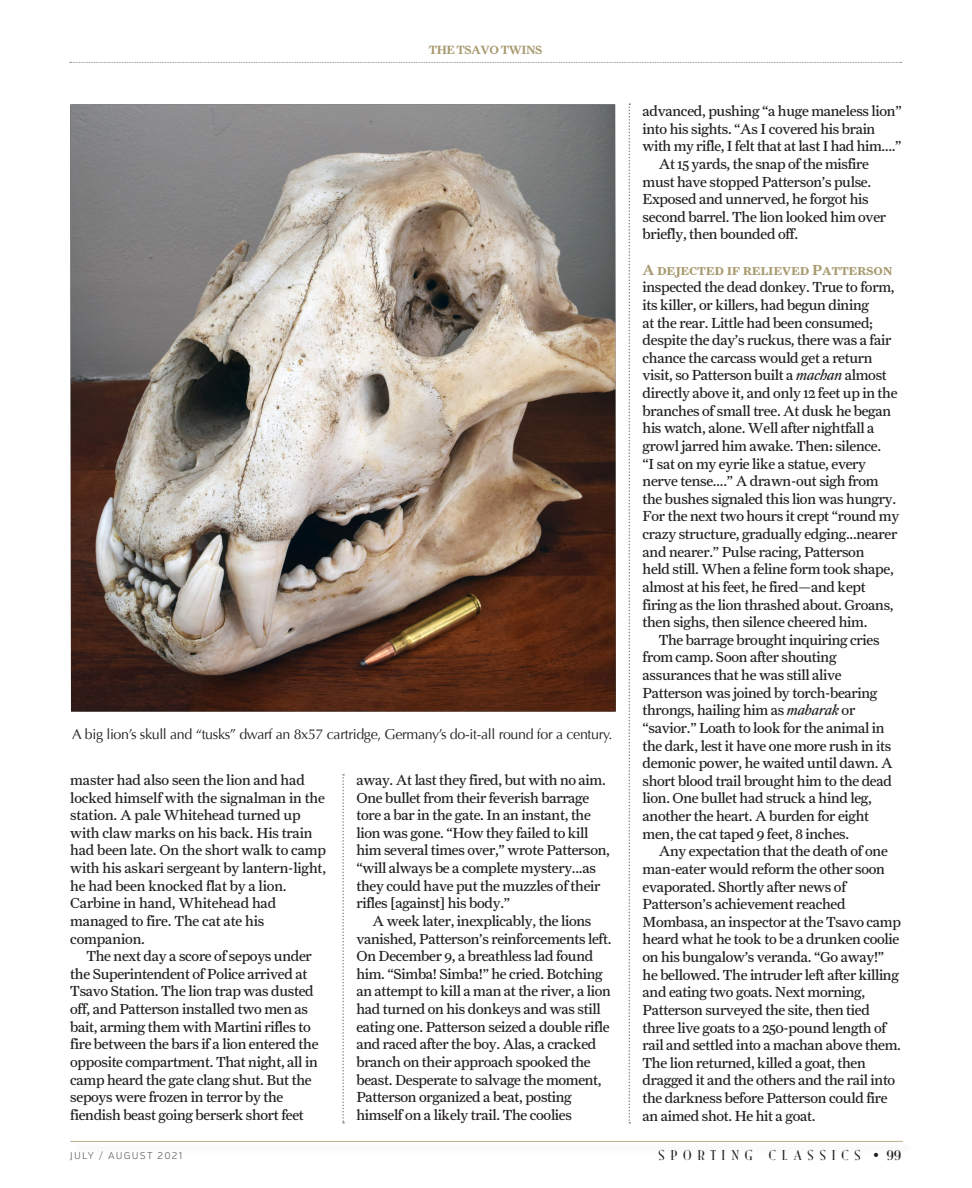
<style>
.page{position:relative;width:972px;height:1188px;background:#fff}
.page>*{position:absolute;margin:0;border:0;box-sizing:border-box;transform-origin:0 0}
.t1{font:15px "Mona Lisa Solid";letter-spacing:.4em;color:#231f20}
.BODY_-SINGLE_LINE_CO{font:14.7px/17.7px "Farnham Text";letter-spacing:-.02em;color:#231f20}
.no_indent__PARA{font:14.7px/17.5px "Farnham Text";letter-spacing:-.02em;color:#231f20}
.t2{font:14.25px "Optima";letter-spacing:-.025em;color:#231f20}
.SC_MonaLisa{font:12px "Farnham Text Semi Bold SC";letter-spacing:-.04em;color:#a7996e}
.t3{font:300 9.75px "Verb";letter-spacing:.125em;color:#57585a}
.s1{font-family:"Farnham Text Semi Bold SC";color:#a7996e}
.s2{font-style:italic}
.s3{font-size:19.5px}
</style>
<div class="page">
<div style="left:71px;top:1142px;width:844px;height:13px;background:#fbfbfb"></div>
<hr style="left:70px;top:1141px;width:833px;height:1px;background:#a7996e">
<svg style="left:70px;top:62px;width:832px;height:1px"></svg>
<img style="left:70px;top:105px;width:546px;height:606px">
<svg style="left:342px;top:774px;width:2px;height:349px"></svg>
<svg style="left:629px;top:103px;width:1px;height:1021px"></svg>
<p class="SC_MonaLisa" style="left:429px;top:42px;width:115px">THE TSAVO TWINS</p>
<p class="t2" style="left:72px;top:726px;width:542px">A big lion’s skull and “tusks” dwarf an 8x57 cartridge, Germany’s do-it-all round for a century.</p>
<p class="BODY_-SINGLE_LINE_CO" style="left:70px;top:771px;width:257px">master had also seen the lion and had locked himself with the signalman in the station. A pale Whitehead turned up with claw marks on his back. His train had been late. On the short walk to camp with his askari sergeant by lantern-light, he had been knocked flat by a lion.<br>Carbine in hand, Whitehead had managed to fire. The cat ate his companion.</p>
<p class="BODY_-SINGLE_LINE_CO" style="left:70px;top:947px;width:250px;text-indent:16px">The next day a score of sepoys under the Superintendent of Police arrived at Tsavo Station. The lion trap was dusted off, and Patterson installed two men as bait, arming them with Martini rifles to fire between the bars if a lion entered the opposite compartment. That night, all in camp heard the gate clang shut. But the sepoys were frozen in terror by the fiendish beast going berserk short feet</p>
<p class="BODY_-SINGLE_LINE_CO" style="left:356px;top:771px;width:255px">away. At last they fired, but with no aim.<br>One bullet from their feverish barrage tore a bar in the gate. In an instant, the lion was gone. “How they failed to kill him several times over,” wrote Patterson, “will always be a complete mystery...as they could have put the muzzles of their rifles [against] his body.”</p>
<p class="BODY_-SINGLE_LINE_CO" style="left:356px;top:912px;width:257px;text-indent:16px">A week later, inexplicably, the lions vanished, Patterson’s reinforcements left.<br>On December 9, a breathless lad found him. “Simba! Simba!” he cried. Botching an attempt to kill a man at the river, a lion had turned on his donkeys and was still eating one. Patterson seized a double rifle and raced after the boy. Alas, a cracked branch on their approach spooked the beast. Desperate to salvage the moment, Patterson organized a beat, posting himself on a likely trail. The coolies</p>
<p class="BODY_-SINGLE_LINE_CO" style="left:643px;top:102px;width:261px">advanced, pushing “a huge maneless lion” into his sights. “As I covered his brain with my rifle, I felt that at last I had him….”</p>
<p class="BODY_-SINGLE_LINE_CO" style="left:643px;top:155px;width:245px;text-indent:16px">At 15 yards, the snap of the misfire must have stopped Patterson’s pulse.<br>Exposed and unnerved, he forgot his second barrel. The lion looked him over briefly, then bounded off.</p>
<p class="no_indent__PARA" style="left:643px;top:261px;width:258px"><span class="s1">A dejected if relieved Patterson </span>inspected the dead donkey. True to form, its killer, or killers, had begun dining<br>at the rear. Little had been consumed; despite the day’s ruckus, there was a fair chance the carcass would get a return visit, so Patterson built a <span class="s2">machan</span> almost directly above it, and only 12 feet up in the branches of small tree. At dusk he began his watch, alone. Well after nightfall a growl jarred him awake. Then: silence.<br>“I sat on my eyrie like a statue, every nerve tense….” A drawn-out sigh from the bushes signaled this lion was hungry.<br>For the next two hours it crept “round my crazy structure, gradually edging...nearer and nearer.” Pulse racing, Patterson<br>held still. When a feline form took shape, almost at his feet, he fired—and kept firing as the lion thrashed about. Groans, then sighs, then silence cheered him.</p>
<p class="BODY_-SINGLE_LINE_CO" style="left:643px;top:631px;width:252px;text-indent:16px">The barrage brought inquiring cries from camp. Soon after shouting assurances that he was still alive Patterson was joined by torch-bearing throngs, hailing him as <span class="s2">mabarak</span> or “savior.” Loath to look for the animal in the dark, lest it have one more rush in its demonic power, he waited until dawn. A short blood trail brought him to the dead lion. One bullet had struck a hind leg, another the heart. A burden for eight men, the cat taped 9 feet, 8 inches.</p>
<p class="BODY_-SINGLE_LINE_CO" style="left:643px;top:842px;width:260px;text-indent:16px">Any expectation that the death of one man-eater would reform the other soon evaporated. Shortly after news of Patterson’s achievement reached Mombasa, an inspector at the Tsavo camp heard what he took to be a drunken coolie on his bungalow’s veranda. “Go away!” he bellowed. The intruder left after killing and eating two goats. Next morning, Patterson surveyed the site, then tied three live goats to a 250-pound length of rail and settled into a machan above them.<br>The lion returned, killed a goat, then dragged it and the others and the rail into the darkness before Patterson could fire an aimed shot. He hit a goat.</p>
<p class="t3" style="left:70px;top:1149px;width:113px">JULY / AUGUST 2021</p>
<p class="t1" style="left:658px;top:1147px;width:244px">SPORTING CLASSICS • <span class="s3">99</span></p>
</div>
